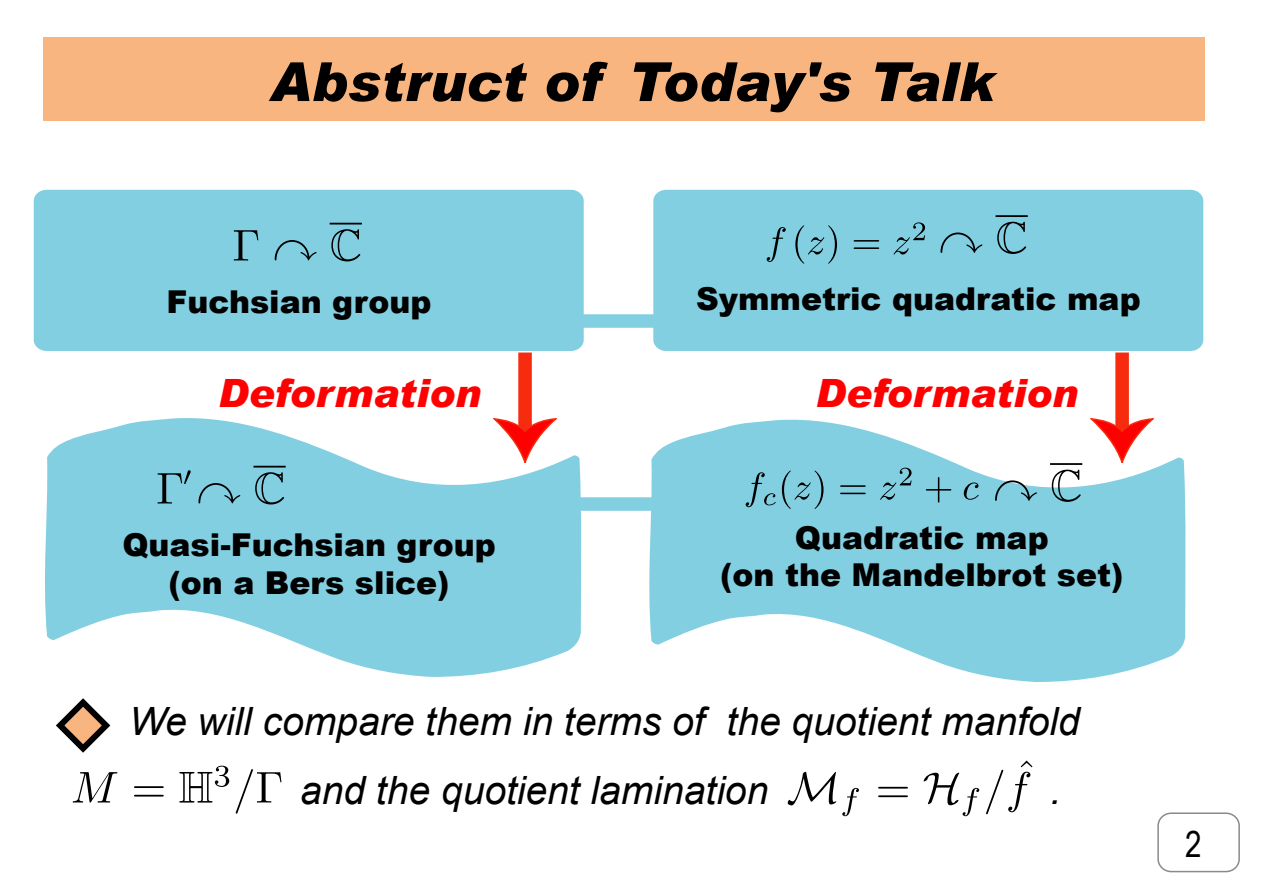
<style>
.page{position:relative;width:1263px;height:893px;background:#fff}
.page>*{position:absolute;margin:0;border:0;box-sizing:border-box;transform-origin:0 0}
.t1{font:italic 900 54px "Arial";color:#000}
.t2{font:italic 39px/69px "Arial";color:#000}
.t3{font:italic 900 39px "Arial";color:#f00}
.t4{font:36px "Arial Narrow";color:#000}
.t5{font:900 31.5px/37.5px "Arial";color:#000;text-align:center}
</style>
<div class="page">
<svg style="left:649px;top:418px;width:537px;height:264px;fill:#83cfe2"></svg>
<div style="left:34px;top:190px;width:550px;height:161px;background:#83cfe2"></div>
<svg style="left:45px;top:418px;width:537px;height:259px;fill:#83cfe2"></svg>
<div style="left:43px;top:38px;width:1161px;height:83px;background:#f9b57f"></div>
<svg style="left:234px;top:230px;width:24px;height:31px"></svg>
<svg style="left:275px;top:240px;width:41px;height:20px"></svg>
<hr style="left:330px;top:223px;width:32px;height:1px;background:#000">
<svg style="left:331px;top:229px;width:29px;height:32px"></svg>
<svg style="left:73px;top:772px;width:44px;height:30px"></svg>
<svg style="left:134px;top:786px;width:30px;height:11px"></svg>
<svg style="left:179px;top:766px;width:50px;height:37px"></svg>
<svg style="left:236px;top:769px;width:45px;height:45px"></svg>
<svg style="left:56px;top:698px;width:55px;height:55px"></svg>
<svg style="left:788px;top:772px;width:48px;height:33px"></svg>
<svg style="left:842px;top:788px;width:17px;height:28px"></svg>
<svg style="left:878px;top:787px;width:30px;height:10px"></svg>
<svg style="left:924px;top:773px;width:55px;height:43px"></svg>
<svg style="left:986px;top:760px;width:46px;height:54px"></svg>
<div style="left:653px;top:190px;width:550px;height:161px;background:#83cfe2"></div>
<div style="left:1157px;top:812px;width:83px;height:60px;background:#fff;border:2px solid #000;border-radius:13px"></div>
<div style="left:500px;top:314px;width:154px;height:14px;background:#83cfe2"></div>
<svg style="left:767px;top:227px;width:19px;height:35px"></svg>
<svg style="left:795px;top:225px;width:42px;height:39px;background:#72b5c5"></svg>
<svg style="left:854px;top:240px;width:25px;height:9px"></svg>
<svg style="left:893px;top:222px;width:32px;height:32px"></svg>
<svg style="left:940px;top:232px;width:42px;height:21px"></svg>
<hr style="left:995px;top:215px;width:33px;height:2px;background:#000">
<svg style="left:997px;top:222px;width:29px;height:32px"></svg>
<svg style="left:198px;top:483px;width:42px;height:20px"></svg>
<hr style="left:253px;top:466px;width:33px;height:1px;background:#000">
<svg style="left:255px;top:472px;width:29px;height:32px"></svg>
<div style="left:526px;top:497px;width:155px;height:14px;background:#83cfe2"></div>
<svg style="left:995px;top:480px;width:42px;height:21px"></svg>
<hr style="left:1050px;top:463px;width:32px;height:2px;background:#000">
<svg style="left:1052px;top:470px;width:29px;height:32px"></svg>
<svg style="left:746px;top:472px;width:30px;height:35px"></svg>
<svg style="left:782px;top:471px;width:41px;height:38px;background:#72b4c4"></svg>
<svg style="left:840px;top:485px;width:26px;height:9px"></svg>
<svg style="left:880px;top:468px;width:31px;height:32px"></svg>
<svg style="left:926px;top:477px;width:25px;height:26px"></svg>
<svg style="left:964px;top:482px;width:14px;height:18px"></svg>
<div style="left:1115px;top:353px;width:14px;height:82px;background:#f72b0d"></div>
<svg style="left:1091px;top:418px;width:62px;height:45px"></svg>
<div style="left:518px;top:353px;width:14px;height:82px;background:#f72b0d"></div>
<svg style="left:494px;top:418px;width:62px;height:45px"></svg>
<svg style="left:158px;top:470px;width:33px;height:34px"></svg>
<p class="t1" style="left:270px;top:48px;width:726px">Abstruct of Today's Talk</p>
<p class="t5" style="left:166px;top:282px;width:266px">Fuchsian group</p>
<p class="t5" style="left:696px;top:279px;width:446px">Symmetric quadratic map</p>
<p class="t3" style="left:218px;top:369px;width:264px">Deformation</p>
<p class="t3" style="left:815px;top:369px;width:264px">Deformation</p>
<p class="t5" style="left:122px;top:525px;width:375px">Quasi-Fuchsian group (on a Bers slice)</p>
<p class="t5" style="left:720px;top:518px;width:405px">Quadratic map<br>(on the Mandelbrot set)</p>
<p class="t2" style="left:300px;top:688px;width:781px;text-indent:-171px">We will compare them in terms of the quotient manfold and the quotient lamination</p>
<p class="t2" style="left:1050px;top:757px;width:12px">.</p>
<p class="t4" style="left:1185px;top:818px;width:18px">2</p>
</div>
